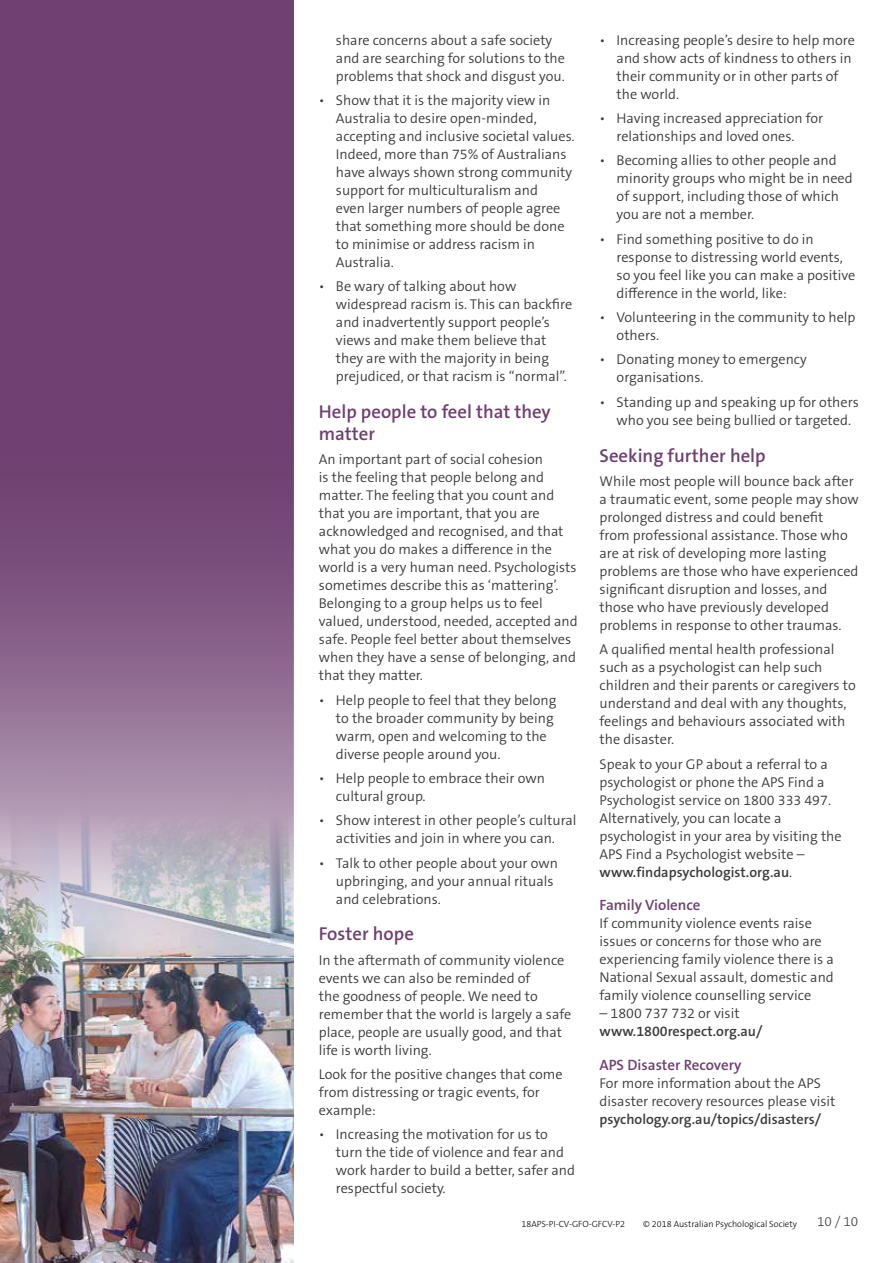
<style>
.page{position:relative;width:893px;height:1263px;background:#fff}
.page>*{position:absolute;margin:0;border:0;box-sizing:border-box;transform-origin:0 0}
.t1{font:600 18.75px/21.8px "The Sans B W6";color:#6f4071}
.t2{font:600 15px "The Sans B W6";color:#6f4071}
.t3{font:300 14.25px/18px "The Sans B W4";color:#3c3c3b}
.t4{font:600 14.25px "The Sans B W6";color:#3c3c3b}
.t5{font:300 13.5px "The Sans B W3";color:#3c3c3b}
.t6{font:300 9px "The Sans B W3";color:#000}
.s1{font-family:"The Sans B W3"}
.s2{font-family:"The Sans B W4";font-weight:300}
</style>
<div class="page">
<img style="left:0;top:964px;width:294px;height:299px">
<svg style="left:0;top:0;width:294px;height:964px;fill:#714373"></svg>
<p class="t3" style="left:336px;top:31px;width:231px">share concerns about a safe society and are searching for solutions to the problems that shock and disgust you.</p>
<p class="t3" style="left:336px;top:91px;width:240px;text-indent:-17px"><span class="s1">•</span> Show that it is the majority view in Australia to desire open-minded, accepting and inclusive societal values.<br>Indeed, more than 75% of Australians have always shown strong community support for multiculturalism and<br>even larger numbers of people agree that something more should be done to minimise or address racism in Australia.</p>
<p class="t3" style="left:336px;top:278px;width:238px;text-indent:-17px"><span class="s1">•</span> Be wary of talking about how widespread racism is. This can backfire and inadvertently support people’s views and make them believe that they are with the majority in being prejudiced, or that racism is “normal”.</p>
<h1 class="t1" style="left:319px;top:401px;width:233px">Help people to feel that they matter</h1>
<p class="t3" style="left:319px;top:450px;width:260px">An important part of social cohesion<br>is the feeling that people belong and matter. The feeling that you count and that you are important, that you are acknowledged and recognised, and that what you do makes a difference in the world is a very human need. Psychologists sometimes describe this as ‘mattering’.<br>Belonging to a group helps us to feel valued, understood, needed, accepted and safe. People feel better about themselves when they have a sense of belonging, and that they matter.</p>
<p class="t3" style="left:336px;top:691px;width:222px;text-indent:-17px"><span class="s1">•</span> Help people to feel that they belong to the broader community by being warm, open and welcoming to the diverse people around you.</p>
<p class="t3" style="left:336px;top:769px;width:210px;text-indent:-17px"><span class="s1">•</span> Help people to embrace their own cultural group.</p>
<p class="t3" style="left:319px;top:811px;width:259px;text-align:center"><span class="s1">•</span> Show interest in other people’s cultural activities and join in where you can.</p>
<p class="t3" style="left:336px;top:854px;width:224px;text-indent:-17px"><span class="s1">•</span> Talk to other people about your own upbringing, and your annual rituals and celebrations.</p>
<h1 class="t1" style="left:319px;top:923px;width:96px">Foster hope</h1>
<p class="t3" style="left:319px;top:951px;width:254px">In the aftermath of community violence events we can also be reminded of<br>the goodness of people. We need to remember that the world is largely a safe place, people are usually good, and that life is worth living.</p>
<p class="t3" style="left:319px;top:1065px;width:245px">Look for the positive changes that come from distressing or tragic events, for example:</p>
<p class="t3" style="left:336px;top:1126px;width:241px;text-indent:-17px"><span class="s1">•</span> Increasing the motivation for us to turn the tide of violence and fear and work harder to build a better, safer and respectful society.</p>
<p class="t3" style="left:617px;top:31px;width:240px;text-indent:-17px"><span class="s1">•</span> Increasing people’s desire to help more and show acts of kindness to others in their community or in other parts of the world.</p>
<p class="t3" style="left:617px;top:109px;width:208px;text-indent:-17px"><span class="s1">•</span> Having increased appreciation for relationships and loved ones.</p>
<p class="t3" style="left:617px;top:152px;width:238px;text-indent:-17px"><span class="s1">•</span> Becoming allies to other people and minority groups who might be in need of support, including those of which you are not a member.</p>
<p class="t3" style="left:617px;top:230px;width:240px;text-indent:-17px"><span class="s1">•</span> Find something positive to do in response to distressing world events, so you feel like you can make a positive difference in the world, like:</p>
<p class="t3" style="left:617px;top:308px;width:240px;text-indent:-17px"><span class="s1">•</span> Volunteering in the community to help others.</p>
<p class="t3" style="left:617px;top:351px;width:192px;text-indent:-17px"><span class="s1">•</span> Donating money to emergency organisations.</p>
<p class="t3" style="left:617px;top:393px;width:244px;text-indent:-17px"><span class="s1">•</span> Standing up and speaking up for others who you see being bullied or targeted.</p>
<h1 class="t1" style="left:600px;top:444px;width:168px">Seeking further help</h1>
<p class="t3" style="left:600px;top:472px;width:261px">While most people will bounce back after a traumatic event, some people may show prolonged distress and could benefit<br>from professional assistance. Those who are at risk of developing more lasting problems are those who have experienced significant disruption and losses, and those who have previously developed problems in response to other traumas.</p>
<p class="t3" style="left:600px;top:640px;width:258px">A qualified mental health professional such as a psychologist can help such children and their parents or caregivers to understand and deal with any thoughts, feelings and behaviours associated with the disaster.</p>
<p class="t3" style="left:600px;top:755px;width:244px">Speak to your GP about a referral to a psychologist or phone the APS Find a Psychologist service on 1800 333 497.<br>Alternatively, you can locate a psychologist in your area by visiting the APS Find a Psychologist website –</p>
<p class="t4" style="left:600px;top:863px;width:194px">www.findapsychologist.org.au<span class="s2">.</span></p>
<p class="t2" style="left:600px;top:896px;width:103px">Family Violence</p>
<p class="t3" style="left:600px;top:914px;width:236px">If community violence events raise issues or concerns for those who are experiencing family violence there is a National Sexual assault, domestic and family violence counselling service</p>
<p class="t3" style="left:600px;top:1004px;width:142px">– 1800 737 732 or visit</p>
<p class="t4" style="left:600px;top:1022px;width:164px">www.1800respect.org.au/</p>
<p class="t2" style="left:600px;top:1055px;width:143px">APS Disaster Recovery</p>
<p class="t3" style="left:600px;top:1074px;width:237px">For more information about the APS disaster recovery resources please visit</p>
<p class="t4" style="left:600px;top:1110px;width:223px">psychology.org.au/topics/disasters/</p>
<p class="t6" style="left:521px;top:1218px;width:105px">18APS-PI-CV-GFO-GFCV-P2</p>
<p class="t6" style="left:643px;top:1218px;width:155px">© 2018 Australian Psychological Society</p>
<p class="t5" style="left:817px;top:1213px;width:43px">10 / 10</p>
</div>
